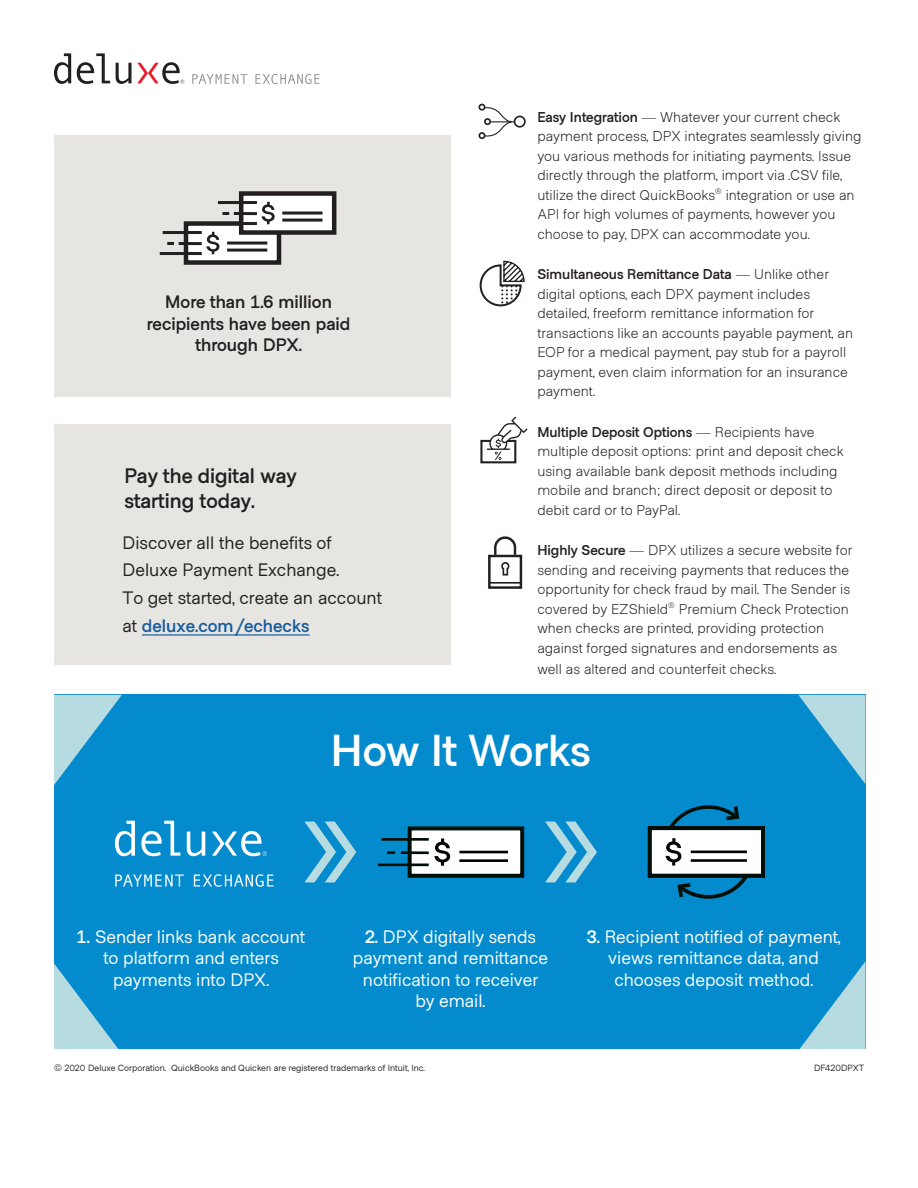
<style>
.page{position:relative;width:918px;height:1188px;background:#fff}
.page>*{position:absolute;margin:0;border:0;box-sizing:border-box;transform-origin:0 0}
.t1{font:700 44.7px "Metro Sans";color:#fff}
.t2{font:700 21px/25.2px "Metro Sans";color:#231f20}
.t3{font:18px/21.6px "Metro Sans";color:#fff;text-align:center}
.t4{font:18px/27.8px "Metro Sans";color:#231f20}
.t5{font:700 18px/21.6px "Metro Sans";color:#231f20;text-align:center}
.Body{font:300 14.25px/19.5px "Metro Sans";color:#231f20}
.t6{font:9px "Metro Sans";color:#231f20}
.s1{font-weight:700;color:#175d9e}
.s2{font-weight:700}
</style>
<div class="page">
<div style="left:54px;top:135px;width:396px;height:262px;background:#e7e5e2"></div>
<div style="left:54px;top:424px;width:396px;height:240px;background:#e7e5e2"></div>
<svg style="left:192px;top:74px;width:55px;height:10px"></svg>
<svg style="left:255px;top:74px;width:64px;height:10px"></svg>
<svg style="left:54px;top:53px;width:17px;height:31px"></svg>
<svg style="left:77px;top:53px;width:33px;height:31px"></svg>
<svg style="left:116px;top:62px;width:69px;height:22px"></svg>
<div style="left:186px;top:224px;width:93px;height:39px;background:#fff"></div>
<div style="left:184px;top:221px;width:97px;height:44px;border:4px solid #231f20"></div>
<div style="left:241px;top:194px;width:93px;height:39px;background:#fff"></div>
<div style="left:239px;top:191px;width:97px;height:44px;border:4px solid #231f20"></div>
<svg style="left:160px;top:200px;width:115px;height:57px"></svg>
<hr style="left:282px;top:212px;width:41px;height:3px;background:#231f20">
<hr style="left:282px;top:219px;width:41px;height:3px;background:#231f20">
<div style="left:479px;top:104px;width:6px;height:7px;border:2px solid #231f20;border-radius:50%"></div>
<div style="left:514px;top:116px;width:12px;height:12px;border:2px solid #231f20;border-radius:50%"></div>
<div style="left:479px;top:132px;width:6px;height:7px;border:2px solid #231f20;border-radius:50%"></div>
<svg style="left:479px;top:105px;width:35px;height:33px"></svg>
<svg style="left:480px;top:261px;width:45px;height:45px"></svg>
<div style="left:480px;top:440px;width:36px;height:23px;background:#fff;border:2px solid #231f20"></div>
<div style="left:486px;top:449px;width:26px;height:12px;background:#fff"></div>
<svg style="left:487px;top:417px;width:41px;height:43px"></svg>
<div style="left:54px;top:695px;width:811px;height:354px;background:#038bce"></div>
<svg style="left:798px;top:695px;width:67px;height:354px"></svg>
<svg style="left:545px;top:822px;width:52px;height:60px"></svg>
<svg style="left:305px;top:822px;width:51px;height:60px"></svg>
<div style="left:408px;top:826px;width:116px;height:52px;background:#fff;border:4px solid #020f06"></div>
<svg style="left:378px;top:837px;width:72px;height:30px"></svg>
<hr style="left:459px;top:851px;width:49px;height:2px;background:#040503">
<hr style="left:459px;top:859px;width:49px;height:3px;background:#040503">
<div style="left:648px;top:826px;width:117px;height:52px;background:#fff;border:4px solid #020f06"></div>
<svg style="left:659px;top:805px;width:98px;height:94px"></svg>
<svg style="left:54px;top:695px;width:219px;height:354px"></svg>
<div style="left:488px;top:555px;width:34px;height:34px;border:2px solid #231f20"></div>
<hr style="left:490px;top:582px;width:31px;height:2px;background:#231f20">
<svg style="left:493px;top:536px;width:24px;height:40px"></svg>
<hr style="left:142px;top:634px;width:168px;height:1px;background:#175d9e">
<p class="t5" style="left:147px;top:292px;width:205px">More than 1.6 million recipients have been paid through DPX.</p>
<p class="t2" style="left:124px;top:464px;width:174px">Pay the digital way starting today.</p>
<p class="t4" style="left:123px;top:529px;width:261px">Discover all the benefits of<br>Deluxe Payment Exchange.<br>To get started, create an account at <span class="s1">deluxe.com/echecks</span></p>
<p class="Body" style="left:537px;top:107px;width:326px"><span class="s2">Easy Integration</span> — Whatever your current check payment process, DPX integrates seamlessly giving you various methods for initiating payments. Issue directly through the platform, import via .CSV file, utilize the direct QuickBooks<sup>®</sup> integration or use an API for high volumes of payments, however you choose to pay, DPX can accommodate you.</p>
<p class="Body" style="left:537px;top:265px;width:317px"><span class="s2">Simultaneous Remittance Data</span> — Unlike other digital options, each DPX payment includes detailed, freeform remittance information for transactions like an accounts payable payment, an EOP for a medical payment, pay stub for a payroll payment, even claim information for an insurance payment.</p>
<p class="Body" style="left:537px;top:422px;width:308px"><span class="s2">Multiple Deposit Options</span> — Recipients have multiple deposit options: print and deposit check using available bank deposit methods including mobile and branch; direct deposit or deposit to debit card or to PayPal.</p>
<p class="Body" style="left:537px;top:541px;width:317px"><span class="s2">Highly Secure</span> — DPX utilizes a secure website for sending and receiving payments that reduces the opportunity for check fraud by mail. The Sender is covered by EZShield<sup>®</sup> Premium Check Protection when checks are printed, providing protection against forged signatures and endorsements as</p>
<p class="Body" style="left:537px;top:660px;width:241px">well as altered and counterfeit checks.</p>
<p class="t1" style="left:331px;top:725px;width:261px">How It Works</p>
<p class="t3" style="left:77px;top:926px;width:230px"><span class="s2">1.</span> Sender links bank account to platform and enters payments into DPX.</p>
<p class="t3" style="left:353px;top:926px;width:197px"><span class="s2">2.</span> DPX digitally sends payment and remittance notification to receiver</p>
<p class="t3" style="left:416px;top:991px;width:72px">by email.</p>
<p class="t3" style="left:587px;top:926px;width:255px"><span class="s2">3.</span> Recipient notified of payment, views remittance data, and chooses deposit method.</p>
<p class="t6" style="left:54px;top:1063px;width:373px">© 2020 Deluxe Corporation. QuickBooks and Quicken are registered trademarks of Intuit, Inc.</p>
<p class="t6" style="left:814px;top:1063px;width:52px">DF420DPXT</p>
</div>
